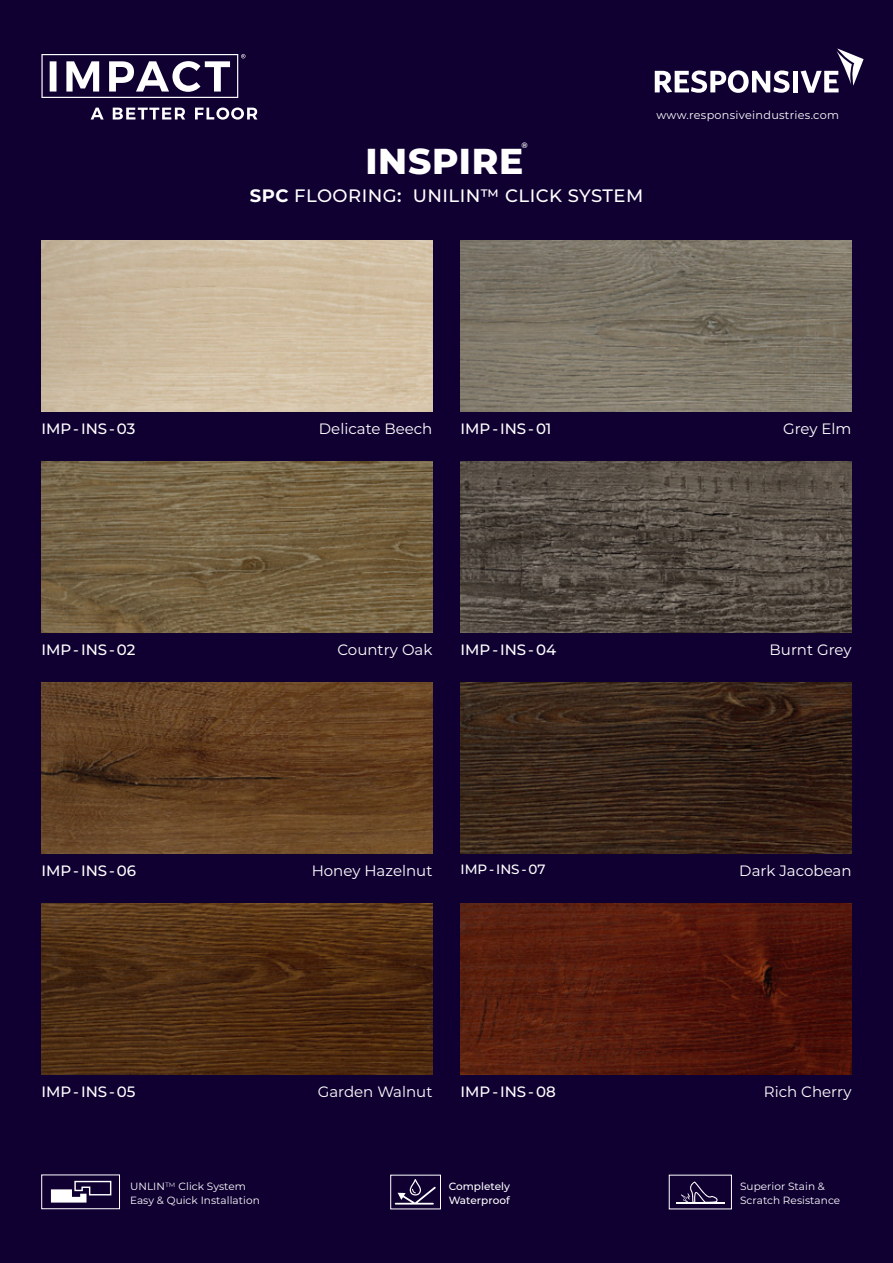
<style>
.page{position:relative;width:893px;height:1263px;background:#100032}
.page>*{position:absolute;margin:0;border:0;box-sizing:border-box;transform-origin:0 0}
.t1{font:800 36px "Montserrat";letter-spacing:.02em;color:#fff}
.t2{font:500 18px "Montserrat";letter-spacing:.025em;color:#fff}
.t3{font:15px "Montserrat";color:#fff}
.t4{font:500 15px "Montserrat";color:#fff}
.t5{font:500 13.5px "Montserrat";color:#fff}
.t6{font:11.25px "Montserrat";letter-spacing:.025em;color:#fff}
.t7{font:10.5px/14.1px "Montserrat";letter-spacing:.005em;color:#fff}
.t8{font:500 10.5px/14.1px "Montserrat";letter-spacing:.005em;color:#fff}
.t9{font:600 7.8px "Montserrat";color:#fff}
.s1{font-weight:700}
.s2{font-weight:600}
.s3{font-weight:300}
</style>
<div class="page">
<svg style="left:395px;top:1179px;width:41px;height:25px"></svg>
<div style="left:390px;top:1175px;width:51px;height:34px;border:1px solid #fff"></div>
<svg style="left:51px;top:1181px;width:60px;height:21px"></svg>
<div style="left:41px;top:1175px;width:79px;height:34px;border:1px solid #fff"></div>
<img style="left:460px;top:461px;width:391px;height:171px">
<img style="left:460px;top:683px;width:391px;height:170px">
<img style="left:41px;top:683px;width:391px;height:170px">
<img style="left:460px;top:240px;width:391px;height:171px">
<img style="left:41px;top:240px;width:391px;height:171px">
<img style="left:41px;top:461px;width:391px;height:171px">
<img style="left:41px;top:904px;width:391px;height:170px">
<img style="left:460px;top:904px;width:391px;height:170px">
<svg style="left:681px;top:1181px;width:37px;height:21px"></svg>
<hr style="left:676px;top:1202px;width:48px;height:2px;background:#fff">
<svg style="left:41px;top:54px;width:204px;height:44px"></svg>
<svg style="left:91px;top:108px;width:166px;height:12px"></svg>
<svg style="left:655px;top:70px;width:134px;height:23px"></svg>
<div style="left:793px;top:71px;width:5px;height:21px;background:#fff"></div>
<svg style="left:801px;top:48px;width:63px;height:45px"></svg>
<p class="t9" style="left:521px;top:140px;width:8px">®</p>
<h1 class="t1" style="left:365px;top:134px;width:160px">INSPIRE</h1>
<p class="t2" style="left:250px;top:183px;width:395px"><span class="s1">SPC</span> FLOORING<span class="s2">:</span> UNILIN™ CLICK SYSTEM</p>
<p class="t6" style="left:656px;top:107px;width:184px">www.responsiveindustries.com</p>
<p class="t4" style="left:41px;top:418px;width:95px">IMP - INS - 03</p>
<p class="t3" style="left:319px;top:418px;width:115px">Delicate Beech</p>
<p class="t4" style="left:460px;top:418px;width:92px">IMP - INS - 01</p>
<p class="t3" style="left:783px;top:418px;width:70px">Grey Elm</p>
<p class="t4" style="left:41px;top:639px;width:96px">IMP - INS - 02</p>
<p class="t3" style="left:337px;top:639px;width:96px">Country Oak</p>
<p class="t4" style="left:460px;top:639px;width:97px">IMP - INS - 04</p>
<p class="t3" style="left:770px;top:639px;width:83px">Burnt Grey</p>
<p class="t4" style="left:41px;top:860px;width:96px">IMP - INS - 06</p>
<p class="t3" style="left:312px;top:860px;width:122px">Honey Hazelnut</p>
<p class="t5" style="left:460px;top:860px;width:86px">IMP - INS - 07</p>
<p class="t3" style="left:739px;top:860px;width:114px">Dark Jacobean</p>
<p class="t4" style="left:41px;top:1081px;width:96px">IMP - INS - 05</p>
<p class="t3" style="left:318px;top:1081px;width:116px">Garden Walnut</p>
<p class="t4" style="left:460px;top:1081px;width:97px">IMP - INS - 08</p>
<p class="t3" style="left:764px;top:1081px;width:89px">Rich Cherry</p>
<p class="t7" style="left:130px;top:1179px;width:131px">UNLIN<span class="s3">™</span> Click System<br>Easy &amp; Quick Installation</p>
<p class="t8" style="left:449px;top:1179px;width:63px">Completely<br>Waterproof</p>
<p class="t7" style="left:740px;top:1179px;width:102px">Superior Stain &amp;<br>Scratch Resistance</p>
</div>
